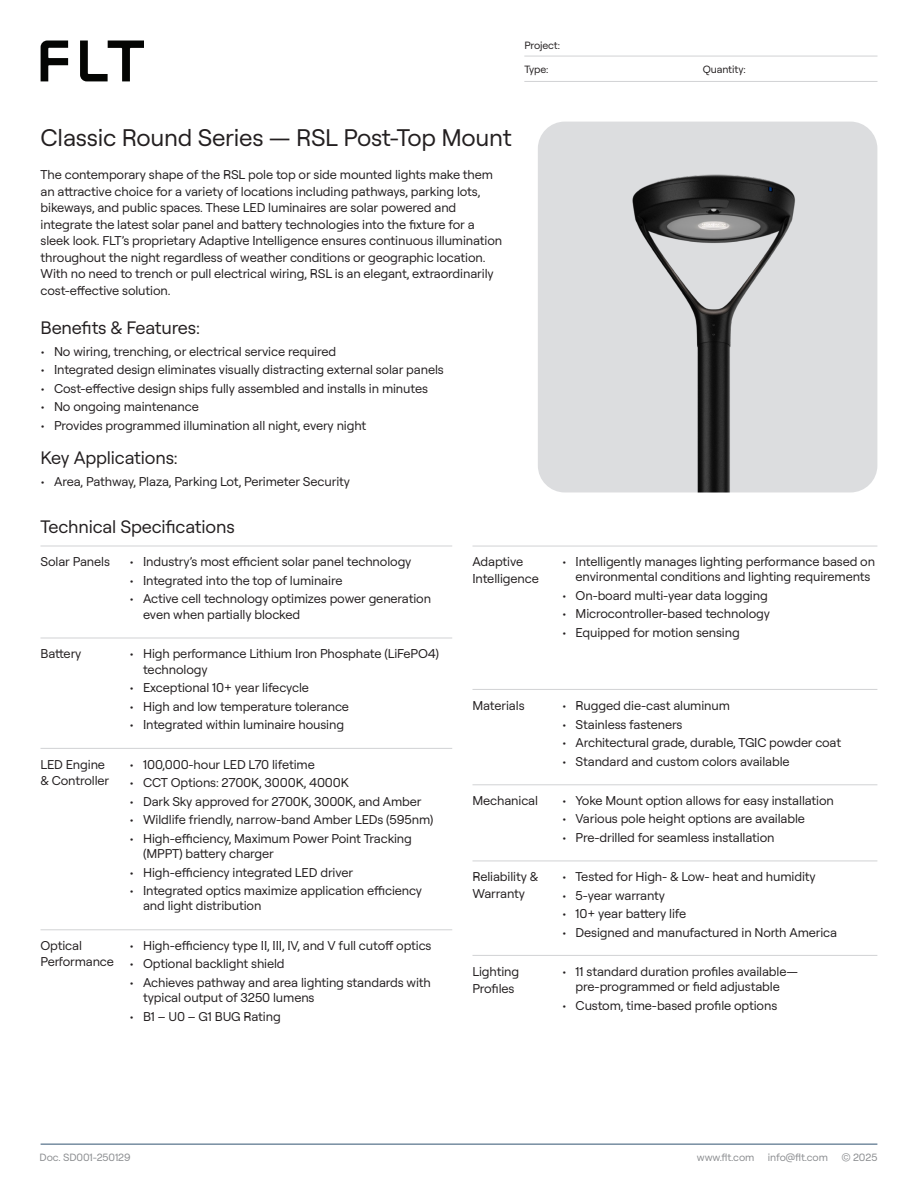
<style>
.page{position:relative;width:918px;height:1188px;background:#fff}
.page>*{position:absolute;margin:0;border:0;box-sizing:border-box;transform-origin:0 0}
.t1{font:300 24px "Roobert TRIAL";letter-spacing:-.01em;color:#231f20}
.t2{font:300 18px "Roobert TRIAL";letter-spacing:-.01em;color:#231f20}
.Body{font:300 12.75px/16.5px "Roobert TRIAL";letter-spacing:-.01em;color:#231f20}
.Sm_Body_Header{font:300 12.75px/16.5px "Roobert TRIAL";letter-spacing:-.01em;color:#231f20}
.t3{font:300 10.5px "Roobert TRIAL";letter-spacing:-.01em;color:#8b8d90}
.t4{font:300 10.5px "Roobert TRIAL";letter-spacing:-.01em;color:#231f20}
</style>
<div class="page">
<svg style="left:41px;top:41px;width:27px;height:40px"></svg>
<svg style="left:80px;top:41px;width:64px;height:40px"></svg>
<hr style="left:524px;top:56px;width:354px;height:1px;background:#d1d2d4">
<hr style="left:524px;top:81px;width:354px;height:1px;background:#d1d2d4">
<hr style="left:41px;top:1144px;width:836px;height:1px;background:#325472">
<img style="left:538px;top:122px;width:339px;height:370px">
<hr style="left:40px;top:546px;width:412px;height:1px;background:#d1d2d4">
<hr style="left:472px;top:689px;width:405px;height:1px;background:#d1d2d4">
<hr style="left:40px;top:638px;width:412px;height:1px;background:#d1d2d4">
<hr style="left:472px;top:784px;width:405px;height:1px;background:#d1d2d4">
<hr style="left:40px;top:748px;width:412px;height:1px;background:#d1d2d4">
<hr style="left:472px;top:861px;width:405px;height:1px;background:#d1d2d4">
<hr style="left:40px;top:929px;width:412px;height:1px;background:#d1d2d4">
<hr style="left:472px;top:546px;width:405px;height:1px;background:#d1d2d4">
<hr style="left:472px;top:955px;width:405px;height:1px;background:#d1d2d4">
<p class="t4" style="left:524px;top:37px;width:37px">Project:</p>
<p class="t4" style="left:524px;top:61px;width:26px">Type:</p>
<p class="t4" style="left:703px;top:61px;width:44px">Quantity:</p>
<h1 class="t1" style="left:41px;top:120px;width:473px">Classic Round Series — RSL Post-Top Mount</h1>
<p class="Body" style="left:41px;top:166px;width:463px">The contemporary shape of the RSL pole top or side mounted lights make them an attractive choice for a variety of locations including pathways, parking lots, bikeways, and public spaces. These LED luminaires are solar powered and integrate the latest solar panel and battery technologies into the fixture for a sleek look. FLT’s proprietary Adaptive Intelligence ensures continuous illumination throughout the night regardless of weather conditions or geographic location.<br>With no need to trench or pull electrical wiring, RSL is an elegant, extraordinarily cost-effective solution.</p>
<h2 class="t2" style="left:41px;top:314px;width:161px">Benefits &amp; Features:</h2>
<p class="Body" style="left:41px;top:342px;width:297px">• No wiring, trenching, or electrical service required</p>
<p class="Body" style="left:41px;top:361px;width:405px">• Integrated design eliminates visually distracting external solar panels</p>
<p class="Body" style="left:41px;top:379px;width:389px">• Cost-effective design ships fully assembled and installs in minutes</p>
<p class="Body" style="left:41px;top:398px;width:160px">• No ongoing maintenance</p>
<p class="Body" style="left:41px;top:416px;width:327px">• Provides programmed illumination all night, every night</p>
<h2 class="t2" style="left:41px;top:445px;width:139px">Key Applications:</h2>
<p class="Body" style="left:41px;top:473px;width:311px">• Area, Pathway, Plaza, Parking Lot, Perimeter Security</p>
<h2 class="t2" style="left:41px;top:513px;width:196px">Technical Specifications</h2>
<p class="Sm_Body_Header" style="left:40px;top:552px;width:71px">Solar Panels</p>
<p class="Body" style="left:130px;top:552px;width:283px">• Industry’s most efficient solar panel technology</p>
<p class="Body" style="left:130px;top:571px;width:214px">• Integrated into the top of luminaire</p>
<p class="Body" style="left:143px;top:590px;width:289px;line-height:15.3px;text-indent:-14px">• Active cell technology optimizes power generation even when partially blocked</p>
<p class="Sm_Body_Header" style="left:472px;top:553px;width:68px">Adaptive<br>Intelligence</p>
<p class="Body" style="left:576px;top:553px;width:301px;line-height:15.3px;text-indent:-14px">• Intelligently manages lighting performance based on environmental conditions and lighting requirements</p>
<p class="Body" style="left:562px;top:586px;width:207px">• On-board multi-year data logging</p>
<p class="Body" style="left:562px;top:605px;width:209px">• Microcontroller-based technology</p>
<p class="Body" style="left:562px;top:623px;width:179px">• Equipped for motion sensing</p>
<p class="Sm_Body_Header" style="left:40px;top:644px;width:43px">Battery</p>
<p class="Body" style="left:143px;top:645px;width:297px;line-height:15.3px;text-indent:-14px">• High performance Lithium Iron Phosphate (LiFePO4) technology</p>
<p class="Body" style="left:130px;top:678px;width:181px">• Exceptional 10+ year lifecycle</p>
<p class="Body" style="left:130px;top:697px;width:221px">• High and low temperature tolerance</p>
<p class="Body" style="left:130px;top:716px;width:216px">• Integrated within luminaire housing</p>
<p class="Sm_Body_Header" style="left:40px;top:755px;width:70px">LED Engine &amp; Controller</p>
<p class="Body" style="left:130px;top:755px;width:187px">• 100,000-hour LED L70 lifetime</p>
<p class="Body" style="left:130px;top:774px;width:221px">• CCT Options: 2700K, 3000K, 4000K</p>
<p class="Body" style="left:130px;top:792px;width:293px">• Dark Sky approved for 2700K, 3000K, and Amber</p>
<p class="Body" style="left:130px;top:811px;width:305px">• Wildlife friendly, narrow-band Amber LEDs (595nm)</p>
<p class="Body" style="left:143px;top:830px;width:270px;line-height:15.3px;text-indent:-14px">• High-efficiency, Maximum Power Point Tracking (MPPT) battery charger</p>
<p class="Body" style="left:130px;top:863px;width:225px">• High-efficiency integrated LED driver</p>
<p class="Body" style="left:143px;top:882px;width:281px;line-height:15.3px;text-indent:-14px">• Integrated optics maximize application efficiency and light distribution</p>
<p class="Sm_Body_Header" style="left:40px;top:936px;width:75px">Optical<br>Performance</p>
<p class="Body" style="left:130px;top:936px;width:303px">• High-efficiency type II, III, IV, and V full cutoff optics</p>
<p class="Body" style="left:130px;top:955px;width:157px">• Optional backlight shield</p>
<p class="Body" style="left:143px;top:974px;width:289px;line-height:15.3px;text-indent:-14px">• Achieves pathway and area lighting standards with typical output of 3250 lumens</p>
<p class="Body" style="left:130px;top:1007px;width:153px">• B1 – U0 – G1 BUG Rating</p>
<p class="Sm_Body_Header" style="left:472px;top:696px;width:54px">Materials</p>
<p class="Body" style="left:562px;top:696px;width:169px">• Rugged die-cast aluminum</p>
<p class="Body" style="left:562px;top:715px;width:122px">• Stainless fasteners</p>
<p class="Body" style="left:562px;top:733px;width:281px">• Architectural grade, durable, TGIC powder coat</p>
<p class="Body" style="left:562px;top:752px;width:229px">• Standard and custom colors available</p>
<p class="Sm_Body_Header" style="left:472px;top:791px;width:67px">Mechanical</p>
<p class="Body" style="left:562px;top:791px;width:273px">• Yoke Mount option allows for easy installation</p>
<p class="Body" style="left:562px;top:810px;width:244px">• Various pole height options are available</p>
<p class="Body" style="left:562px;top:828px;width:214px">• Pre-drilled for seamless installation</p>
<p class="Sm_Body_Header" style="left:472px;top:868px;width:67px">Reliability &amp;<br>Warranty</p>
<p class="Body" style="left:562px;top:868px;width:255px">• Tested for High- &amp; Low- heat and humidity</p>
<p class="Body" style="left:562px;top:886px;width:105px">• 5-year warranty</p>
<p class="Body" style="left:562px;top:905px;width:126px">• 10+ year battery life</p>
<p class="Body" style="left:562px;top:923px;width:277px">• Designed and manufactured in North America</p>
<p class="Sm_Body_Header" style="left:472px;top:962px;width:48px">Lighting<br>Profiles</p>
<p class="Body" style="left:562px;top:963px;width:237px;line-height:15.3px;text-align:center">• 11 standard duration profiles available— pre-programmed or field adjustable</p>
<p class="Body" style="left:562px;top:996px;width:217px">• Custom, time-based profile options</p>
<p class="t3" style="left:40px;top:1149px;width:93px">Doc. SD001-250129</p>
<p class="t3" style="left:697px;top:1149px;width:59px">www.flt.com</p>
<p class="t3" style="left:768px;top:1149px;width:62px">info@flt.com</p>
<p class="t3" style="left:842px;top:1149px;width:37px">© 2025</p>
</div>
